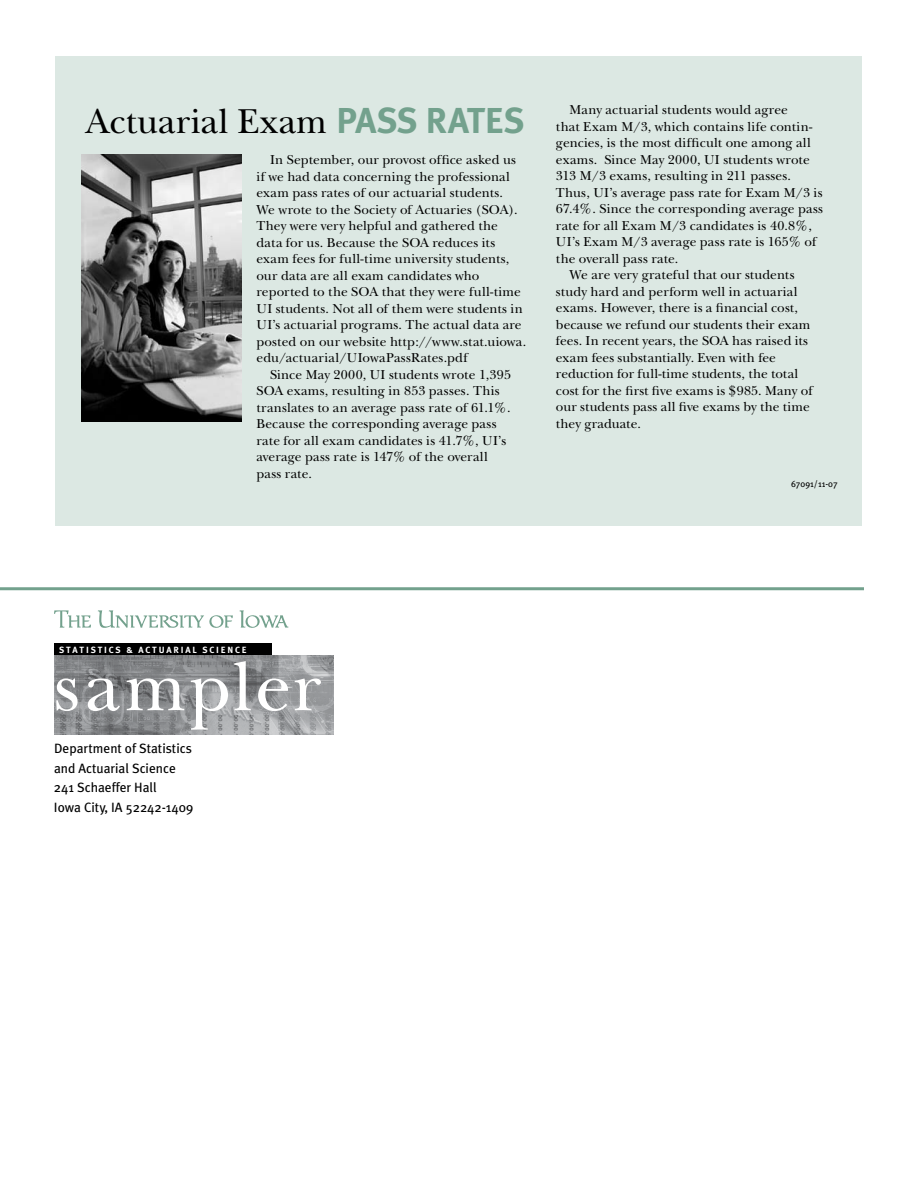
<style>
.page{position:relative;width:918px;height:1188px;background:#fff}
.page>*{position:absolute;margin:0;border:0;box-sizing:border-box;transform-origin:0 0}
.t1{font:72px "New Baskerville";letter-spacing:.035em;color:#fff}
.t2{font:36px "New Baskerville";letter-spacing:.005em;color:#000}
.t3{font:13.5px/16.5px "New Baskerville";letter-spacing:.01em;color:#000}
.t4{font:13.5px/19.5px "Meta Plus";color:#000}
.t5{font:700 9px "Meta Plus";letter-spacing:.2em;color:#fff}
.t6{font:9px "Meta Plus";color:#000}
.s1{font-family:"Meta Plus";font-weight:700;color:#73a18d}
</style>
<div class="page">
<div style="left:55px;top:56px;width:807px;height:469px;background:#dce8e3"></div>
<div style="left:54px;top:644px;width:218px;height:14px;background:#000"></div>
<img style="left:54px;top:656px;width:279px;height:79px">
<hr style="left:0;top:587px;width:864px;height:3px;background:#73a18d">
<svg style="left:54px;top:610px;width:37px;height:18px"></svg>
<svg style="left:98px;top:610px;width:135px;height:18px"></svg>
<svg style="left:239px;top:610px;width:50px;height:18px"></svg>
<img style="left:81px;top:154px;width:160px;height:267px">
<h2 class="t2" style="left:86px;top:100px;width:436px">Actuarial Exam <span class="s1">PASS RATES</span></h2>
<p class="t3" style="left:256px;top:152px;width:271px;text-indent:14px">In September, our provost office asked us if we had data concerning the professional exam pass rates of our actuarial students.<br>We wrote to the Society of Actuaries (SOA).<br>They were very helpful and gathered the data for us. Because the SOA reduces its exam fees for full-time university students, our data are all exam candidates who reported to the SOA that they were full-time UI students. Not all of them were students in UI’s actuarial programs. The actual data are posted on our website http://www.stat.uiowa. edu/actuarial/UIowaPassRates.pdf</p>
<p class="t3" style="left:257px;top:366px;width:256px;text-indent:14px">Since May 2000, UI students wrote 1,395<br>SOA exams, resulting in 853 passes. This translates to an average pass rate of 61.1%.<br>Because the corresponding average pass rate for all exam candidates is 41.7%, UI’s average pass rate is 147% of the overall pass rate.</p>
<p class="t3" style="left:569px;top:102px;width:220px">Many actuarial students would agree</p>
<p class="t3" style="left:556px;top:118px;width:258px">that Exam M/3, which contains life contin-</p>
<p class="t3" style="left:556px;top:135px;width:256px">gencies, is the most difficult one among all</p>
<p class="t3" style="left:556px;top:151px;width:255px">exams. Since May 2000, UI students wrote</p>
<p class="t3" style="left:556px;top:168px;width:237px">313 M/3 exams, resulting in 211 passes.</p>
<p class="t3" style="left:556px;top:184px;width:268px">Thus, UI’s average pass rate for Exam M/3 is</p>
<p class="t3" style="left:556px;top:201px;width:269px">67.4%. Since the corresponding average pass</p>
<p class="t3" style="left:556px;top:217px;width:257px">rate for all Exam M/3 candidates is 40.8%,</p>
<p class="t3" style="left:556px;top:234px;width:262px">UI’s Exam M/3 average pass rate is 165% of</p>
<p class="t3" style="left:556px;top:250px;width:124px">the overall pass rate.</p>
<p class="t3" style="left:569px;top:267px;width:227px">We are very grateful that our students</p>
<p class="t3" style="left:556px;top:283px;width:243px">study hard and perform well in actuarial</p>
<p class="t3" style="left:556px;top:300px;width:244px">exams. However, there is a financial cost,</p>
<p class="t3" style="left:556px;top:316px;width:256px">because we refund our students their exam</p>
<p class="t3" style="left:556px;top:333px;width:254px">fees. In recent years, the SOA has raised its</p>
<p class="t3" style="left:556px;top:349px;width:222px">exam fees substantially. Even with fee</p>
<p class="t3" style="left:556px;top:366px;width:244px">reduction for full-time students, the total</p>
<p class="t3" style="left:556px;top:382px;width:258px">cost for the first five exams is $985. Many of</p>
<p class="t3" style="left:556px;top:399px;width:255px">our students pass all five exams by the time</p>
<p class="t3" style="left:556px;top:415px;width:86px">they graduate.</p>
<p class="t6" style="left:791px;top:479px;width:48px">67091/11-07</p>
<p class="t5" style="left:59px;top:645px;width:189px">STATIS TICS &amp; ACTUARIAL SCIENCE</p>
<h1 class="t1" style="left:54px;top:645px;width:269px">sampler</h1>
<p class="t4" style="left:54px;top:739px;width:139px">Department of Statistics and Actuarial Science<br>241 Schaeffer Hall<br>Iowa City, IA 52242</p>
<p class="t4" style="left:162px;top:797px;width:33px">-1409</p>
</div>
